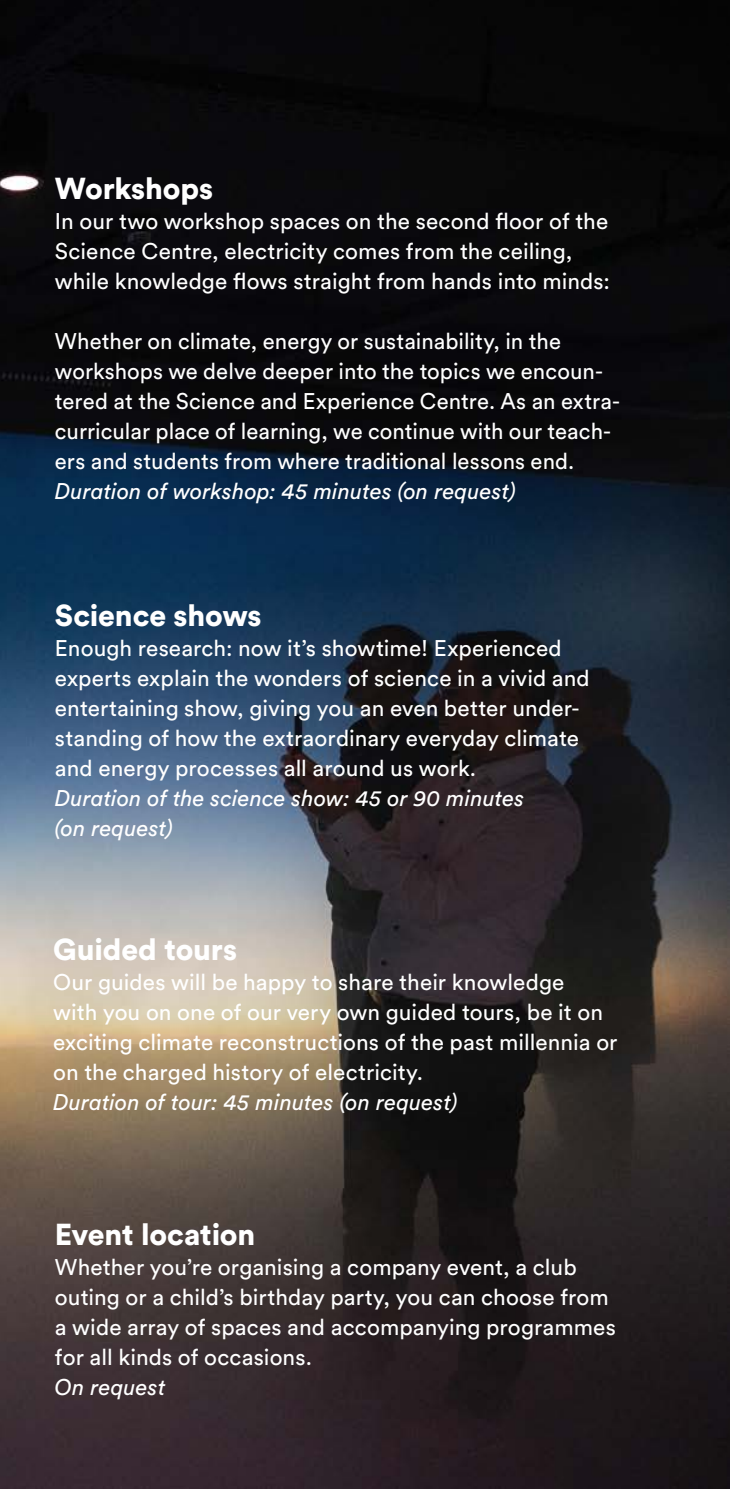
<style>
.page{position:relative;width:730px;height:1489px;background:#fff}
.page>*{position:absolute;margin:0;border:0;box-sizing:border-box;transform-origin:0 0}
.t1{font:900 30px "Circular Std";letter-spacing:-.005em;color:#fff}
.t2{font:22.5px/30px "Circular Std";letter-spacing:.005em;color:#fff}
.t3{font:italic 22.5px/30px "Circular Std";color:#fff}
</style>
<div class="page">
<img style="left:0;top:0;width:730px;height:1488px">
<h1 class="t1" style="left:55px;top:168px;width:160px">Workshops</h1>
<p class="t2" style="left:55px;top:205px;width:557px">In our two workshop spaces on the second floor of the<br>Science Centre, electricity comes from the ceiling, while knowledge flows straight from hands into minds:</p>
<p class="t2" style="left:55px;top:325px;width:567px">Whether on climate, energy or sustainability, in the workshops we delve deeper into the topics we encoun&shy;tered at the Science and Experience Centre. As an extra&shy;curricular place of learning, we continue with our teach&shy;ers and students from where traditional lessons end.</p>
<p class="t3" style="left:55px;top:475px;width:462px">Duration of workshop: 45 minutes (on request)</p>
<h1 class="t1" style="left:55px;top:595px;width:208px">Science shows</h1>
<p class="t2" style="left:55px;top:632px;width:536px">Enough research: now it’s showtime! Experienced experts explain the wonders of science in a vivid and entertaining show, giving you an even better under&shy;standing of how the extraordinary everyday climate and energy processes all around us work.</p>
<p class="t3" style="left:55px;top:782px;width:471px">Duration of the science show: 45 or 90 minutes (on request)</p>
<h1 class="t1" style="left:53px;top:929px;width:185px">Guided tours</h1>
<p class="t2" style="left:53px;top:967px;width:566px">Our guides will be happy to share their knowledge<br>with you on one of our very own guided tours, be it on exciting climate reconstructions of the past millennia or on the charged history of electricity.</p>
<p class="t3" style="left:53px;top:1087px;width:406px">Duration of tour: 45 minutes (on request)</p>
<h1 class="t1" style="left:55px;top:1214px;width:202px">Event location</h1>
<p class="t2" style="left:55px;top:1251px;width:562px">Whether you’re organising a company event, a club outing or a child’s birthday party, you can choose from a wide array of spaces and accompanying programmes for all kinds of occasions.</p>
<p class="t3" style="left:55px;top:1371px;width:112px">On request</p>
</div>
